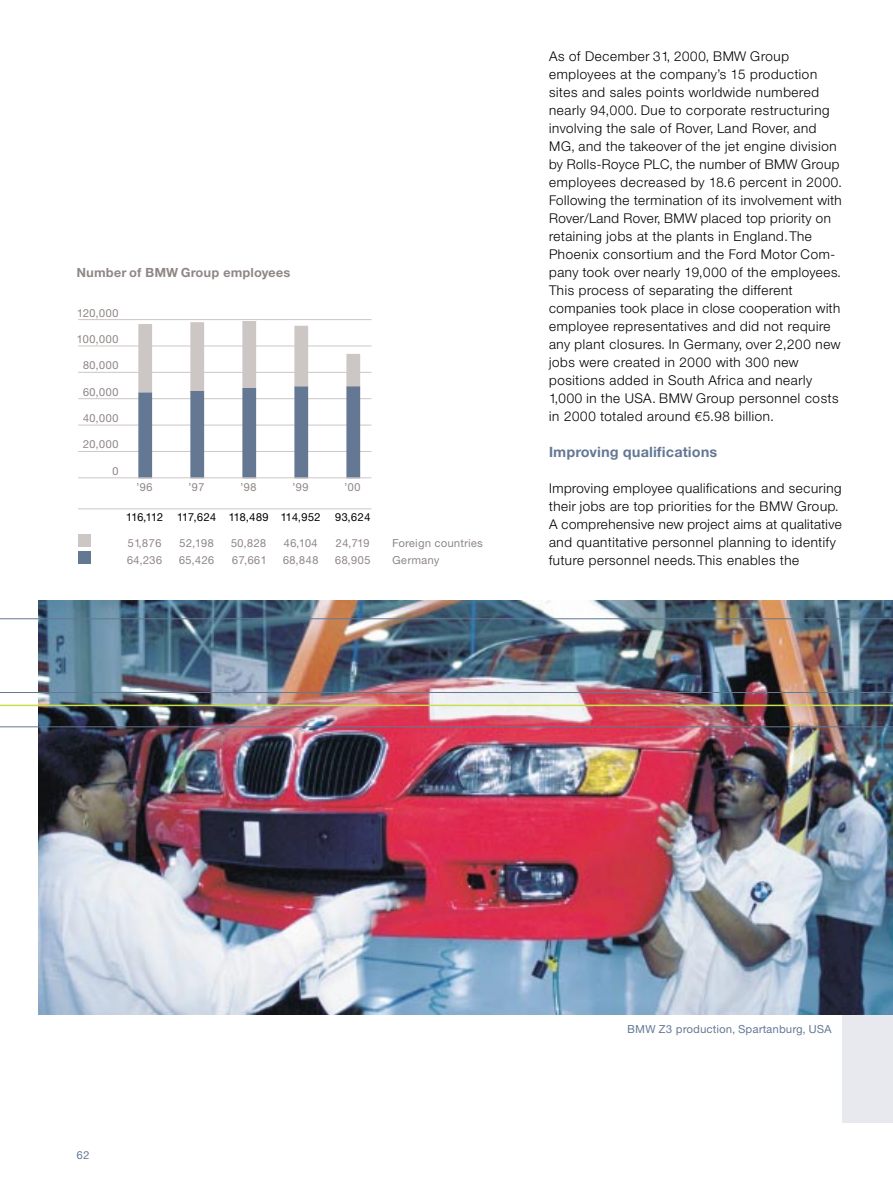
<style>
.page{position:relative;width:893px;height:1190px;background:#fff}
.page>*{position:absolute;margin:0;border:0;box-sizing:border-box;transform-origin:0 0}
.t1{font:700 13.5px "BMW Helvetica";color:#647894}
.t2{font:300 12.75px/18px "BMW Helvetica";color:#000}
.t3{font:700 12px "BMW Helvetica";color:#8f8685}
.t4{font:10.5px/16.8px "BMW Helvetica";color:#8f8685}
.t5{font:10.5px "BMW Helvetica";color:#647894}
.t6{font:10.5px "BMW Helvetica";letter-spacing:-.03em;color:#000}
.t7{font:10.5px "BMW Helvetica";letter-spacing:-.055em;color:#000}
.s1{font-family:"Linotype Euro Font Gto P";font-weight:400}
</style>
<div class="page">
<div style="left:842px;top:601px;width:50px;height:522px;background:#e8e9ee"></div>
<img style="left:38px;top:601px;width:854px;height:414px">
<hr style="left:0;top:692px;width:892px;height:1px;background:#647894">
<hr style="left:78px;top:451px;width:293px;height:1px;background:#ccc6c5">
<hr style="left:78px;top:425px;width:293px;height:1px;background:#ccc6c5">
<hr style="left:78px;top:398px;width:293px;height:1px;background:#ccc6c5">
<hr style="left:78px;top:372px;width:293px;height:1px;background:#ccc6c5">
<hr style="left:78px;top:345px;width:293px;height:1px;background:#ccc6c5">
<hr style="left:78px;top:319px;width:293px;height:1px;background:#ccc6c5">
<div style="left:347px;top:354px;width:12px;height:33px;background:#ccc6c5"></div>
<div style="left:347px;top:354px;width:13px;height:33px;border:1px solid #ccc6c5"></div>
<div style="left:295px;top:326px;width:12px;height:61px;background:#ccc6c5"></div>
<div style="left:295px;top:326px;width:13px;height:61px;border:1px solid #ccc6c5"></div>
<div style="left:243px;top:321px;width:13px;height:67px;background:#ccc6c5"></div>
<div style="left:191px;top:323px;width:13px;height:68px;background:#ccc6c5"></div>
<div style="left:139px;top:325px;width:13px;height:68px;background:#ccc6c5"></div>
<div style="left:347px;top:387px;width:12px;height:91px;background:#647894"></div>
<div style="left:347px;top:387px;width:13px;height:91px;border:1px solid #647894"></div>
<div style="left:295px;top:387px;width:12px;height:91px;background:#647894"></div>
<div style="left:295px;top:387px;width:13px;height:91px;border:1px solid #647894"></div>
<div style="left:243px;top:388px;width:13px;height:90px;background:#647894"></div>
<div style="left:191px;top:391px;width:13px;height:87px;background:#647894"></div>
<div style="left:139px;top:393px;width:13px;height:85px;background:#647894"></div>
<div style="left:78px;top:534px;width:13px;height:12px;background:#ccc6c5"></div>
<div style="left:78px;top:551px;width:13px;height:12px;background:#647894"></div>
<hr style="left:78px;top:508px;width:293px;height:1px;background:#ccc6c5">
<hr style="left:78px;top:477px;width:293px;height:1px;background:#ccc6c5">
<hr style="left:0;top:704px;width:892px;height:2px;background:#c7e047">
<hr style="left:0;top:726px;width:892px;height:1px;background:#647894">
<hr style="left:0;top:618px;width:892px;height:1px;background:#647894">
<p class="t3" style="left:77px;top:267px;width:215px">Number of BMW Group employees</p>
<p class="t4" style="left:77px;top:305px;width:44px">120,000</p>
<p class="t4" style="left:77px;top:331px;width:44px">100,000</p>
<p class="t4" style="left:83px;top:358px;width:38px">80,000</p>
<p class="t4" style="left:83px;top:384px;width:38px">60,000</p>
<p class="t4" style="left:83px;top:410px;width:38px">40,000</p>
<p class="t4" style="left:83px;top:437px;width:38px">20,000</p>
<p class="t4" style="left:112px;top:463px;width:8px">0</p>
<p class="t4" style="left:136px;top:479px;width:18px">’96</p>
<p class="t4" style="left:188px;top:479px;width:18px">’97</p>
<p class="t4" style="left:240px;top:479px;width:18px">’98</p>
<p class="t4" style="left:292px;top:479px;width:18px">’99</p>
<p class="t4" style="left:344px;top:479px;width:18px">’00</p>
<p class="t7" style="left:126px;top:513px;width:39px">116,112</p>
<p class="t6" style="left:177px;top:513px;width:146px">117,624 118,489 114,952</p>
<p class="t7" style="left:335px;top:513px;width:37px">93,624</p>
<p class="t4" style="left:127px;top:535px;width:36px">51,876</p>
<p class="t4" style="left:179px;top:535px;width:36px">52,198</p>
<p class="t4" style="left:231px;top:535px;width:37px">50,828</p>
<p class="t4" style="left:283px;top:535px;width:36px">46,104</p>
<p class="t4" style="left:335px;top:535px;width:36px">24,719</p>
<p class="t4" style="left:127px;top:552px;width:37px">64,236</p>
<p class="t4" style="left:179px;top:552px;width:37px">65,426</p>
<p class="t4" style="left:232px;top:552px;width:37px">67,661</p>
<p class="t4" style="left:283px;top:552px;width:37px">68,848</p>
<p class="t4" style="left:335px;top:552px;width:37px">68,905</p>
<p class="t4" style="left:392px;top:535px;width:93px">Foreign countries<br>Germany</p>
<p class="t2" style="left:549px;top:48px;width:295px">As of December 31, 2000, BMW Group employees at the company’s 15 production sites and sales points worldwide numbered nearly 94,000. Due to corporate restructuring involving the sale of Rover, Land Rover, and MG, and the takeover of the jet engine division by Rolls-Royce PLC, the number of BMW Group employees decreased by 18.6 percent in 2000.<br>Following the termination of its involvement with Rover/Land Rover, BMW placed top priority on retaining jobs at the plants in England.The Phoenix consortium and the Ford Motor Com&shy;pany took over nearly 19,000 of the employees.<br>This process of separating the different companies took place in close cooperation with employee representatives and did not require any plant closures. In Germany, over 2,200 new jobs were created in 2000 with 300 new positions added in South Africa and nearly 1,000 in the USA. BMW Group personnel costs in 2000 totaled around <span class="s1">c</span>5.98 billion.</p>
<p class="t1" style="left:549px;top:446px;width:170px">Improving qualifications</p>
<p class="t2" style="left:549px;top:480px;width:295px">Improving employee qualifications and securing their jobs are top priorities for the BMW Group.<br>A comprehensive new project aims at qualitative and quantitative personnel planning to identify future personnel needs.This enables the</p>
<p class="t5" style="left:77px;top:1150px;width:15px">62</p>
<p class="t5" style="left:627px;top:1024px;width:206px">BMW Z3 production, Spartanburg, USA</p>
</div>
